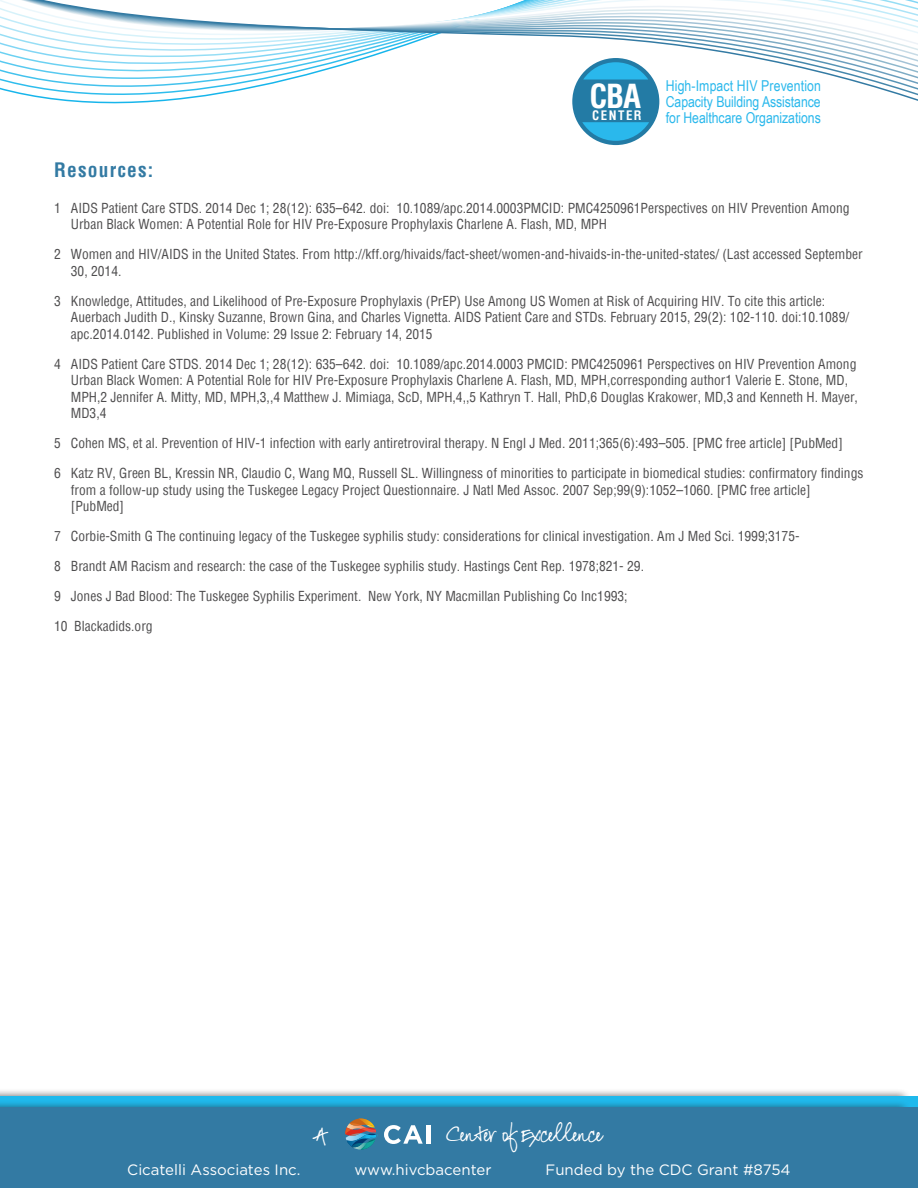
<style>
.page{position:relative;width:918px;height:1188px;background:#fff}
.page>*{position:absolute;margin:0;border:0;box-sizing:border-box;transform-origin:0 0}
.t1{font:700 condensed 32.4px "Helvetica";color:#fff}
.t2{font:700 condensed 19.5px "Helvetica";letter-spacing:.06em;color:#337aa3}
.t3{font:15px/16px "Arial Narrow";letter-spacing:-.005em;color:#2ab8ec;text-align:justify}
.t4{font:15px "Gotham";color:#fff}
.t5{font:15px "FG Jasmine 2";letter-spacing:-.04em;color:#fff}
.t6{font:condensed 13.5px "Helvetica";color:#4e4d4e}
.t7{font:700 condensed 12.75px "Helvetica";letter-spacing:.12em;color:#fff}
.s1{font-family:"Dakota";font-size:19.5px}
.s2{font-family:"FG Jasmine"}
</style>
<div class="page">
<svg style="left:0;top:0;width:918px;height:146px"></svg>
<div style="left:0;top:1088px;width:912px;height:100px;background:#231f20;opacity:.75"></div>
<div style="left:0;top:1096px;width:918px;height:84px;background:#1fb9ec"></div>
<div style="left:0;top:1100px;width:912px;height:88px;background:#231f20;opacity:.75"></div>
<div style="left:0;top:1108px;width:918px;height:80px;background:#337aa3"></div>
<div style="left:572px;top:58px;width:87px;height:87px;background:#237ba5;border-radius:50%"></div>
<svg style="left:582px;top:122px;width:67px;height:19px"></svg>
<svg style="left:583px;top:62px;width:65px;height:18px"></svg>
<svg style="left:384px;top:1125px;width:39px;height:19px"></svg>
<hr style="left:426px;top:1125px;width:4px;height:19px;background:#fff">
<svg style="left:345px;top:1119px;width:32px;height:31px"></svg>
<p class="t1" style="left:590px;top:75px;width:53px">CBA</p>
<p class="t7" style="left:592px;top:107px;width:51px">CENTER</p>
<p class="t3" style="left:666px;top:77px;width:157px">High-Impact HIV Prevention Capacity Building Assistance for Healthcare Organizations</p>
<p class="t2" style="left:54px;top:157px;width:101px">Resources:</p>
<p class="t6" style="left:54px;top:199px;width:797px">1 AIDS Patient Care STDS. 2014 Dec 1; 28(12): 635–642. doi: 10.1089/apc.2014.0003PMCID: PMC4250961Perspectives on HIV Prevention Among</p>
<p class="t6" style="left:71px;top:216px;width:538px">Urban Black Women: A Potential Role for HIV Pre-Exposure Prophylaxis Charlene A. Flash, MD, MPH</p>
<p class="t6" style="left:54px;top:246px;width:810px">2 Women and HIV/AIDS in the United States. From http://kff.org/hivaids/fact-sheet/women-and-hivaids-in-the-united-states/ (Last accessed September</p>
<p class="t6" style="left:71px;top:262px;width:52px">30, 2014.</p>
<p class="t6" style="left:54px;top:292px;width:773px">3 Knowledge, Attitudes, and Likelihood of Pre-Exposure Prophylaxis (PrEP) Use Among US Women at Risk of Acquiring HIV. To cite this article:</p>
<p class="t6" style="left:71px;top:309px;width:780px">Auerbach Judith D., Kinsky Suzanne, Brown Gina, and Charles Vignetta. AIDS Patient Care and STDs. February 2015, 29(2): 102-110. doi:10.1089/</p>
<p class="t6" style="left:71px;top:325px;width:363px">apc.2014.0142. Published in Volume: 29 Issue 2: February 14, 2015</p>
<p class="t6" style="left:54px;top:355px;width:804px">4 AIDS Patient Care STDS. 2014 Dec 1; 28(12): 635–642. doi: 10.1089/apc.2014.0003 PMCID: PMC4250961 Perspectives on HIV Prevention Among</p>
<p class="t6" style="left:71px;top:372px;width:779px">Urban Black Women: A Potential Role for HIV Pre-Exposure Prophylaxis Charlene A. Flash, MD, MPH,corresponding author1 Valerie E. Stone, MD,</p>
<p class="t6" style="left:71px;top:388px;width:789px">MPH,2 Jennifer A. Mitty, MD, MPH,3,,4 Matthew J. Mimiaga, ScD, MPH,4,,5 Kathryn T. Hall, PhD,6 Douglas Krakower, MD,3 and Kenneth H. Mayer,</p>
<p class="t6" style="left:71px;top:405px;width:37px">MD3,4</p>
<p class="t6" style="left:54px;top:435px;width:790px">5 Cohen MS, et al. Prevention of HIV-1 infection with early antiretroviral therapy. N Engl J Med. 2011;365(6):493–505. [PMC free article] [PubMed]</p>
<p class="t6" style="left:54px;top:465px;width:811px">6 Katz RV, Green BL, Kressin NR, Claudio C, Wang MQ, Russell SL. Willingness of minorities to participate in biomedical studies: confirmatory findings</p>
<p class="t6" style="left:71px;top:481px;width:741px">from a follow-up study using the Tuskegee Legacy Project Questionnaire. J Natl Med Assoc. 2007 Sep;99(9):1052–1060. [PMC free article]</p>
<p class="t6" style="left:71px;top:498px;width:55px">[PubMed]</p>
<p class="t6" style="left:54px;top:528px;width:747px">7 Corbie-Smith G The continuing legacy of the Tuskegee syphilis study: considerations for clinical investigation. Am J Med Sci. 1999;3175-</p>
<p class="t6" style="left:54px;top:558px;width:592px">8 Brandt AM Racism and research: the case of the Tuskegee syphilis study. Hastings Cent Rep. 1978;821- 29.</p>
<p class="t6" style="left:54px;top:588px;width:575px">9 Jones J Bad Blood: The Tuskegee Syphilis Experiment. New York, NY Macmillan Publishing Co Inc1993;</p>
<p class="t6" style="left:54px;top:618px;width:100px">10 Blackadids.org</p>
<p class="t5" style="left:315px;top:1127px;width:13px">A</p>
<p class="t5" style="left:444px;top:1127px;width:159px"><span class="s1">C</span>en<span class="s2">t</span>er of Excellence</p>
<p class="t4" style="left:127px;top:1161px;width:175px">Cicatelli Associates Inc.</p>
<p class="t4" style="left:354px;top:1161px;width:139px">www.hivcbacenter</p>
<p class="t4" style="left:546px;top:1161px;width:247px">Funded by the CDC Grant #8754</p>
</div>
